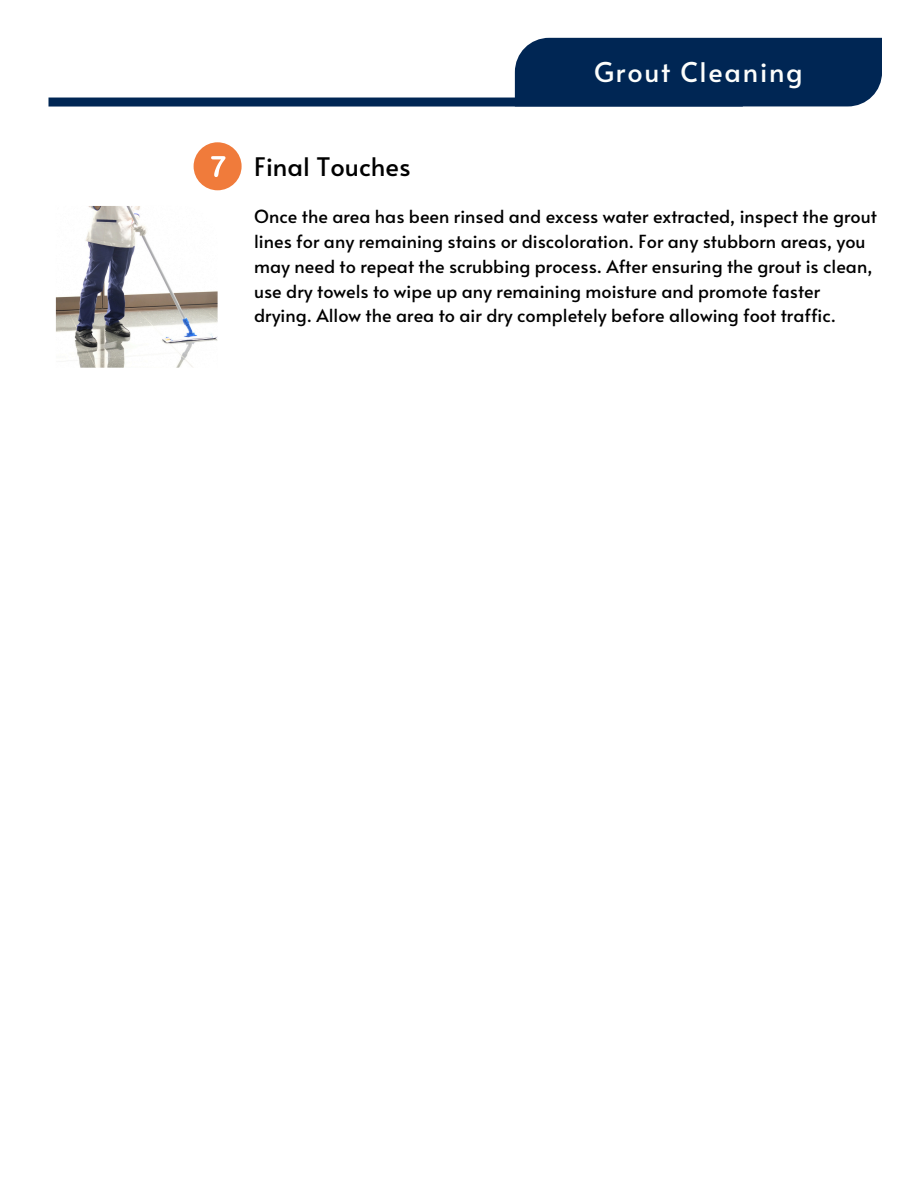
<style>
.page{position:relative;width:918px;height:1188px;background:#fff}
.page>*{position:absolute;margin:0;border:0;box-sizing:border-box;transform-origin:0 0}
.t1{font:27px "Alata";letter-spacing:.065em;color:#fdfefc}
.t2{font:25.5px "Alata";color:#000}
.t3{font:18px/24.8px "Alata";color:#000}
</style>
<div class="page">
<div style="left:515px;top:38px;width:367px;height:68px;background:#002654"></div>
<div style="left:49px;top:98px;width:694px;height:9px;background:#002654"></div>
<img style="left:56px;top:206px;width:162px;height:162px">
<div style="left:194px;top:142px;width:48px;height:48px;background:#f07b3b;border-radius:50%"></div>
<svg style="left:211px;top:156px;width:15px;height:21px"></svg>
<h1 class="t2" style="left:254px;top:148px;width:158px">Final Touches</h1>
<p class="t1" style="left:594px;top:52px;width:210px">Grout Cleaning</p>
<p class="t3" style="left:254px;top:204px;width:624px">Once the area has been rinsed and excess water extracted, inspect the grout lines for any remaining stains or discoloration. For any stubborn areas, you may need to repeat the scrubbing process. After ensuring the grout is clean, use dry towels to wipe up any remaining moisture and promote faster drying. Allow the area to air dry completely before allowing foot traffic.</p>
</div>
